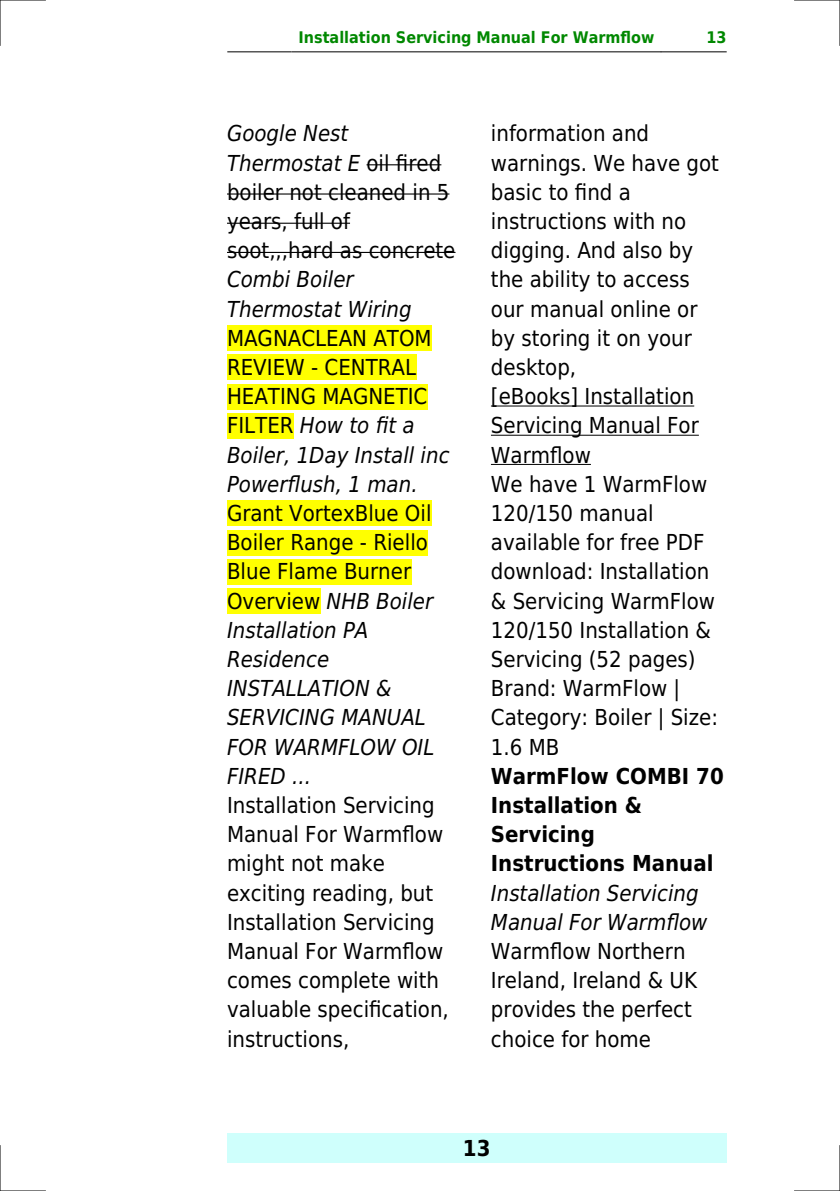
<style>
.page{position:relative;width:840px;height:1191px;background:#fff}
.page>*{position:absolute;margin:0;border:0;box-sizing:border-box;transform-origin:0 0}
.t1{font:22px/29.2px "DejaVu Sans Condensed";color:#000}
.t2{font:italic 22px/29.2px "DejaVu Sans Condensed";color:#000}
.t3{font:700 22px/29.2px "DejaVu Sans Condensed";color:#000}
.t4{font:700 16px "DejaVu Sans Condensed";color:#080}
.s1{font-style:italic}
.s2{font-style:normal}
</style>
<div class="page">
<hr style="left:227px;top:51px;width:64px;height:1px;background:#000">
<hr style="left:292px;top:51px;width:368px;height:1px;background:#000">
<hr style="left:661px;top:51px;width:64px;height:1px;background:#000">
<div style="left:227px;top:1133px;width:499px;height:29px;background:#cffffc"></div>
<hr style="left:366px;top:164px;width:75px;height:1px;background:#000">
<hr style="left:227px;top:193px;width:222px;height:2px;background:#000">
<hr style="left:227px;top:223px;width:123px;height:1px;background:#000">
<hr style="left:227px;top:252px;width:228px;height:1px;background:#000">
<div style="left:227px;top:325px;width:204px;height:26px;background:#ff0"></div>
<div style="left:227px;top:354px;width:189px;height:26px;background:#ff0"></div>
<div style="left:227px;top:384px;width:200px;height:25px;background:#ff0"></div>
<div style="left:227px;top:413px;width:66px;height:25px;background:#ff0"></div>
<div style="left:227px;top:500px;width:204px;height:26px;background:#ff0"></div>
<div style="left:227px;top:530px;width:201px;height:25px;background:#ff0"></div>
<div style="left:227px;top:559px;width:184px;height:25px;background:#ff0"></div>
<div style="left:227px;top:588px;width:93px;height:26px;background:#ff0"></div>
<hr style="left:490px;top:405px;width:203px;height:1px;background:#000">
<hr style="left:490px;top:435px;width:208px;height:1px;background:#000">
<hr style="left:490px;top:464px;width:100px;height:1px;background:#000">
<hr style="left:0;top:0;width:45px;height:1px;background:#000">
<hr style="left:794px;top:0;width:45px;height:1px;background:#000">
<hr style="left:0;top:1190px;width:45px;height:1px;background:#000">
<hr style="left:794px;top:1190px;width:45px;height:1px;background:#000">
<hr style="left:0;top:0;width:1px;height:45px;background:#000">
<hr style="left:0;top:1145px;width:1px;height:46px;background:#000">
<hr style="left:839px;top:0;width:1px;height:45px;background:#000">
<hr style="left:839px;top:1145px;width:1px;height:46px;background:#000">
<p class="t4" style="left:298px;top:29px;width:357px">Installation Servicing Manual For Warmflow</p>
<p class="t4" style="left:706px;top:29px;width:22px">13</p>
<p class="t1" style="left:227px;top:119px;width:230px"><span class="s1">Google Nest<br>Thermostat E</span> oil fired boiler not cleaned in 5 years, full of soot,,,hard as concrete</p>
<p class="t2" style="left:227px;top:265px;width:186px">Combi Boiler<br>Thermostat Wiring</p>
<p class="t1" style="left:227px;top:323px;width:224px">MAGNACLEAN ATOM<br>REVIEW - CENTRAL<br>HEATING MAGNETIC<br>FILTER <span class="s1">How to fit a<br>Boiler, 1Day Install inc<br>Powerflush, 1 man.</span></p>
<p class="t2" style="left:227px;top:499px;width:209px"><span class="s2">Grant VortexBlue Oil<br>Boiler Range - Riello<br>Blue Flame Burner<br>Overview</span> NHB Boiler<br>Installation PA<br>Residence<br>INSTALLATION &amp;<br>SERVICING MANUAL<br>FOR WARMFLOW OIL<br>FIRED ...</p>
<p class="t1" style="left:227px;top:790px;width:223px">Installation Servicing<br>Manual For Warmflow might not make exciting reading, but<br>Installation Servicing<br>Manual For Warmflow comes complete with valuable specification, instructions,</p>
<p class="t1" style="left:490px;top:119px;width:229px">information and warnings. We have got basic to find a instructions with no digging. And also by the ability to access our manual online or by storing it on your desktop,<br>[eBooks] Installation<br>Servicing Manual For<br>Warmflow<br>We have 1 WarmFlow<br>120/150 manual available for free PDF download: Installation &amp; Servicing WarmFlow<br>120/150 Installation &amp;<br>Servicing (52 pages)<br>Brand: WarmFlow |<br>Category: Boiler | Size:<br>1.6 MB</p>
<p class="t3" style="left:490px;top:761px;width:234px">WarmFlow COMBI 70<br>Installation &amp;<br>Servicing<br>Instructions Manual</p>
<p class="t2" style="left:490px;top:878px;width:218px">Installation Servicing<br>Manual For Warmflow</p>
<p class="t1" style="left:490px;top:936px;width:207px">Warmflow Northern<br>Ireland, Ireland &amp; UK provides the perfect choice for home</p>
<p class="t3" style="left:462px;top:1133px;width:29px">13</p>
</div>
